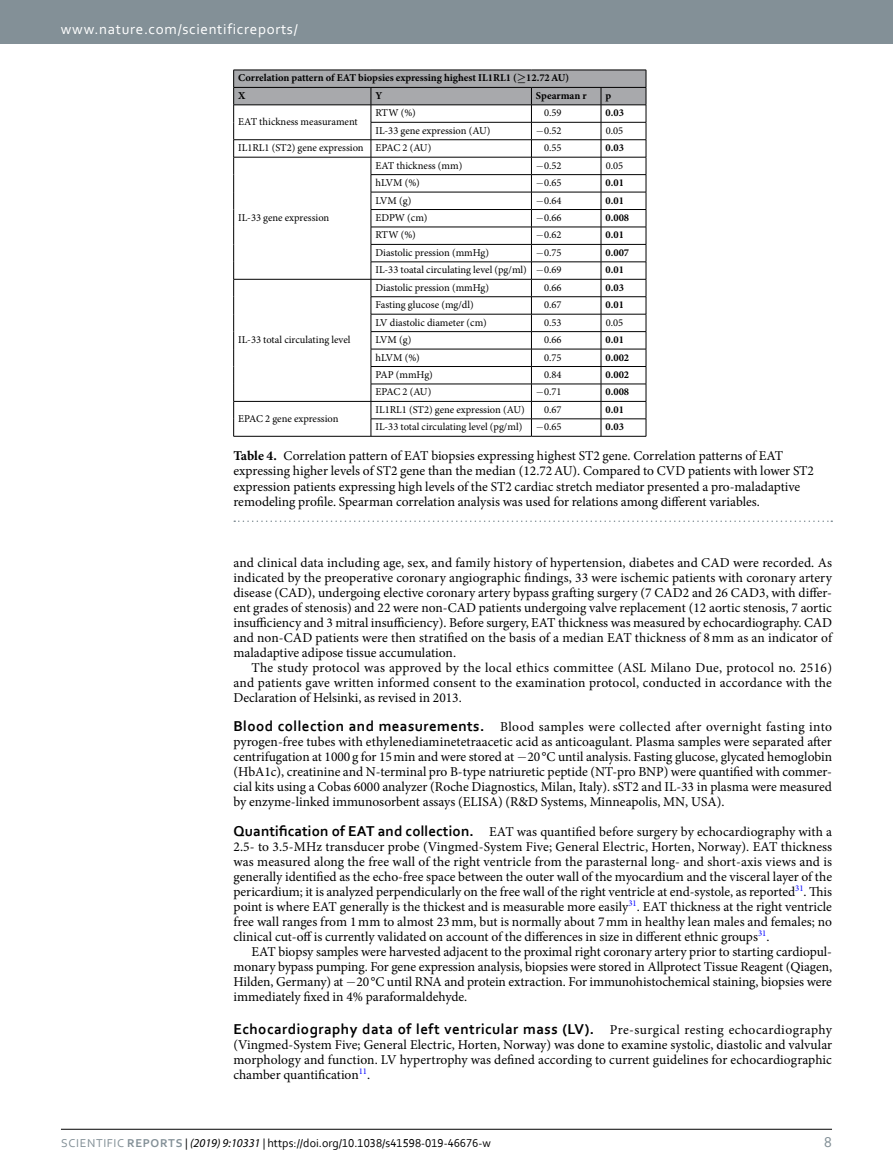
<style>
.page{position:relative;width:893px;height:1174px;background:#fff}
.page>*{position:absolute;margin:0;border:0;box-sizing:border-box;transform-origin:0 0}
.t1{font:700 15px "Corbel";letter-spacing:.03em;color:#000}
.t2{font:15px "Corbel 2";letter-spacing:.045em;color:#fff}
.t3{font:15px "Corbel 2";color:#839097}
.t4{font:13.5px/15px "Minion Pro";color:#000;text-align:justify}
.t5{font:12px "Corbel";color:#000}
.t6{font:10.5px "Minion Pro";color:#000}
.t7{font:700 10.5px/17.4px "Minion Pro";color:#000}
.s1{font-weight:700}
.s2{font-family:"Corbel";font-weight:700;font-size:15px}
.s3{font-family:"Minion Pro";font-weight:400;font-size:13.5px}
.s4{font-family:"Corbel 2";color:#839097}
.s5{font-family:"Corbel Bold 2";color:#839097}
.s6{font-family:"Corbel 2"}
.s7{font-family:"Myriad Pro";font-style:italic}
</style>
<div class="page">
<hr style="left:61px;top:1129px;width:771px;height:1px;background:#000">
<div style="left:0;top:0;width:893px;height:43px;background:#839097"></div>
<svg style="left:234px;top:520px;width:598px;height:2px"></svg>
<hr style="left:233px;top:436px;width:138px;height:1px;background:#000">
<hr style="left:371px;top:436px;width:160px;height:1px;background:#000">
<hr style="left:531px;top:436px;width:70px;height:1px;background:#000">
<svg style="left:233px;top:70px;width:414px;height:366px"></svg>
<hr style="left:601px;top:436px;width:45px;height:1px;background:#000">
<p class="t2" style="left:61px;top:19px;width:238px">www.nature.com/scientificreports/</p>
<p class="t7" style="left:238px;top:69px;width:333px">Correlation pattern of EAT biopsies expressing highest IL1RL1 (≥12.72AU)<br>X</p>
<p class="t7" style="left:375px;top:87px;width:8px">Y</p>
<p class="t7" style="left:536px;top:87px;width:52px">Spearman r</p>
<p class="t7" style="left:605px;top:87px;width:7px">p</p>
<p class="t6" style="left:375px;top:106px;width:42px">RTW (%)</p>
<p class="t6" style="left:544px;top:106px;width:19px">0.59</p>
<p class="t7" style="left:605px;top:104px;width:20px">0.03</p>
<p class="t6" style="left:375px;top:123px;width:116px">IL-33 gene expression (AU)</p>
<p class="t6" style="left:536px;top:123px;width:27px">−0.52</p>
<p class="t6" style="left:606px;top:123px;width:19px">0.05</p>
<p class="t6" style="left:238px;top:141px;width:195px">IL1RL1 (ST2) gene expression EPAC 2 (AU)</p>
<p class="t6" style="left:544px;top:141px;width:19px">0.55</p>
<p class="t7" style="left:605px;top:139px;width:20px">0.03</p>
<p class="t6" style="left:238px;top:115px;width:121px">EAT thickness measurament</p>
<p class="t6" style="left:238px;top:211px;width:93px">IL-33 gene expression</p>
<p class="t6" style="left:238px;top:333px;width:114px">IL-33 total circulating level</p>
<p class="t6" style="left:375px;top:158px;width:88px">EAT thickness (mm)</p>
<p class="t6" style="left:536px;top:158px;width:27px">−0.52</p>
<p class="t6" style="left:606px;top:158px;width:19px">0.05</p>
<p class="t6" style="left:375px;top:176px;width:46px">hLVM (%)</p>
<p class="t6" style="left:536px;top:176px;width:27px">−0.65</p>
<p class="t7" style="left:605px;top:174px;width:20px">0.01</p>
<p class="t6" style="left:375px;top:193px;width:37px">LVM (g)</p>
<p class="t6" style="left:536px;top:193px;width:27px">−0.64</p>
<p class="t7" style="left:605px;top:191px;width:20px">0.01</p>
<p class="t6" style="left:375px;top:211px;width:54px">EDPW (cm)</p>
<p class="t6" style="left:536px;top:211px;width:27px">−0.66</p>
<p class="t7" style="left:605px;top:209px;width:25px">0.008</p>
<p class="t6" style="left:375px;top:228px;width:42px">RTW (%)</p>
<p class="t6" style="left:536px;top:228px;width:27px">−0.62</p>
<p class="t7" style="left:605px;top:226px;width:20px">0.01</p>
<p class="t6" style="left:375px;top:245px;width:115px">Diastolic pression (mmHg)</p>
<p class="t6" style="left:536px;top:245px;width:27px">−0.75</p>
<p class="t7" style="left:605px;top:244px;width:25px">0.007</p>
<p class="t6" style="left:375px;top:263px;width:188px">IL-33 toatal circulating level (pg/ml) −0.69</p>
<p class="t7" style="left:605px;top:261px;width:20px">0.01</p>
<p class="t6" style="left:375px;top:280px;width:115px">Diastolic pression (mmHg)</p>
<p class="t6" style="left:544px;top:280px;width:19px">0.66</p>
<p class="t7" style="left:605px;top:278px;width:20px">0.03</p>
<p class="t6" style="left:375px;top:298px;width:100px">Fasting glucose (mg/dl)</p>
<p class="t6" style="left:544px;top:298px;width:19px">0.67</p>
<p class="t7" style="left:605px;top:296px;width:20px">0.01</p>
<p class="t6" style="left:375px;top:315px;width:113px">LV diastolic diameter (cm)</p>
<p class="t6" style="left:544px;top:315px;width:19px">0.53</p>
<p class="t6" style="left:606px;top:315px;width:19px">0.05</p>
<p class="t6" style="left:375px;top:333px;width:37px">LVM (g)</p>
<p class="t6" style="left:544px;top:333px;width:19px">0.66</p>
<p class="t7" style="left:605px;top:331px;width:20px">0.01</p>
<p class="t6" style="left:375px;top:350px;width:46px">hLVM (%)</p>
<p class="t6" style="left:544px;top:350px;width:19px">0.75</p>
<p class="t7" style="left:605px;top:348px;width:25px">0.002</p>
<p class="t6" style="left:375px;top:367px;width:59px">PAP (mmHg)</p>
<p class="t6" style="left:544px;top:367px;width:19px">0.84</p>
<p class="t7" style="left:605px;top:366px;width:25px">0.002</p>
<p class="t6" style="left:375px;top:385px;width:57px">EPAC 2 (AU)</p>
<p class="t6" style="left:536px;top:385px;width:27px">−0.71</p>
<p class="t7" style="left:605px;top:383px;width:25px">0.008</p>
<p class="t6" style="left:375px;top:402px;width:151px">IL1RL1 (ST2) gene expression (AU)</p>
<p class="t6" style="left:544px;top:402px;width:19px">0.67</p>
<p class="t7" style="left:605px;top:401px;width:20px">0.01</p>
<p class="t6" style="left:375px;top:420px;width:148px">IL-33 total circulating level (pg/ml)</p>
<p class="t6" style="left:536px;top:420px;width:27px">−0.65</p>
<p class="t7" style="left:605px;top:418px;width:20px">0.03</p>
<p class="t4" style="left:233px;top:449px;width:582px;text-align:left"><span class="s1">Table 4.</span> Correlation pattern of EAT biopsies expressing highest ST2 gene. Correlation patterns of EAT expressing higher levels of ST2 gene than the median (12.72AU). Compared to CVD patients with lower ST2 expression patients expressing high levels of the ST2 cardiac stretch mediator presented a pro-maladaptive remodeling profile. Spearman correlation analysis was used for relations among different variables.</p>
<p class="t6" style="left:238px;top:411px;width:102px">EPAC 2 gene expression</p>
<p class="t4" style="left:233px;top:555px;width:600px">and clinical data including age, sex, and family history of hypertension, diabetes and CAD were recorded. As indicated by the preoperative coronary angiographic findings, 33 were ischemic patients with coronary artery disease (CAD), undergoing elective coronary artery bypass grafting surgery (7 CAD2 and 26 CAD3, with differ&shy;ent grades of stenosis) and 22 were non-CAD patients undergoing valve replacement (12 aortic stenosis, 7 aortic insufficiency and 3 mitral insufficiency). Before surgery, EAT thickness was measured by echocardiography. CAD and non-CAD patients were then stratified on the basis of a median EAT thickness of 8 mm as an indicator of maladaptive adipose tissue accumulation.</p>
<p class="t4" style="left:233px;top:660px;width:600px;text-indent:18px">The study protocol was approved by the local ethics committee (ASL Milano Due, protocol no. 2516) and patients gave written informed consent to the examination protocol, conducted in accordance with the Declaration of Helsinki, as revised in 2013.</p>
<p class="t4" style="left:233px;top:719px;width:600px"><span class="s2">Blood collection and measurements.</span> Blood samples were collected after overnight fasting into pyrogen-free tubes with ethylenediaminetetraacetic acid as anticoagulant. Plasma samples were separated after centrifugation at 1000g for 15min and were stored at −20 °C until analysis. Fasting glucose, glycated hemoglobin (HbA1c), creatinine and N-terminal pro B-type natriuretic peptide (NT-pro BNP) were quantified with commer&shy;cial kits using a Cobas 6000 analyzer (Roche Diagnostics, Milan, Italy). sST2 and IL-33 in plasma were measured by enzyme-linked immunosorbent assays (ELISA) (R&amp;D Systems, Minneapolis, MN, USA).</p>
<p class="t4" style="left:233px;top:824px;width:600px"><span class="s2">Quantification of EAT and collection.</span> EAT was quantified before surgery by echocardiography with a 2.5- to 3.5-MHz transducer probe (Vingmed-System Five; General Electric, Horten, Norway). EAT thickness was measured along the free wall of the right ventricle from the parasternal long- and short-axis views and is generally identified as the echo-free space between the outer wall of the myocardium and the visceral layer of the pericardium; it is analyzed perpendicularly on the free wall of the right ventricle at end-systole, as reported<sup>31</sup>. This point is where EAT generally is the thickest and is measurable more easily<sup>31</sup>. EAT thickness at the right ventricle free wall ranges from 1mm to almost 23mm, but is normally about 7mm in healthy lean males and females; no clinical cut-off is currently validated on account of the differences in size in different ethnic groups<sup>31</sup>.</p>
<p class="t4" style="left:233px;top:944px;width:600px;text-indent:18px">EAT biopsy samples were harvested adjacent to the proximal right coronary artery prior to starting cardiopul&shy;monary bypass pumping. For gene expression analysis, biopsies were stored in Allprotect Tissue Reagent (Qiagen, Hilden, Germany) at −20°C until RNA and protein extraction. For immunohistochemical staining, biopsies were immediately fixed in 4% paraformaldehyde.</p>
<p class="t1" style="left:233px;top:1019px;width:600px">Echocardiography data of left ventricular mass (LV). <span class="s3">Pre-surgical resting echocardiography</span></p>
<p class="t4" style="left:233px;top:1037px;width:600px">(Vingmed-System Five; General Electric, Horten, Norway) was done to examine systolic, diastolic and valvular morphology and function. LV hypertrophy was defined according to current guidelines for echocardiographic chamber quantification<sup>11</sup>.</p>
<p class="t5" style="left:61px;top:1135px;width:431px"><span class="s4">Scientific</span> <span class="s5">REPORTS</span> <span class="s6">|</span> <span class="s7">(2019) 9:10331</span> <span class="s6">|</span> https://doi.org/10.1038/s41598-019-46676-w</p>
<p class="t3" style="left:824px;top:1132px;width:9px">8</p>
</div>
